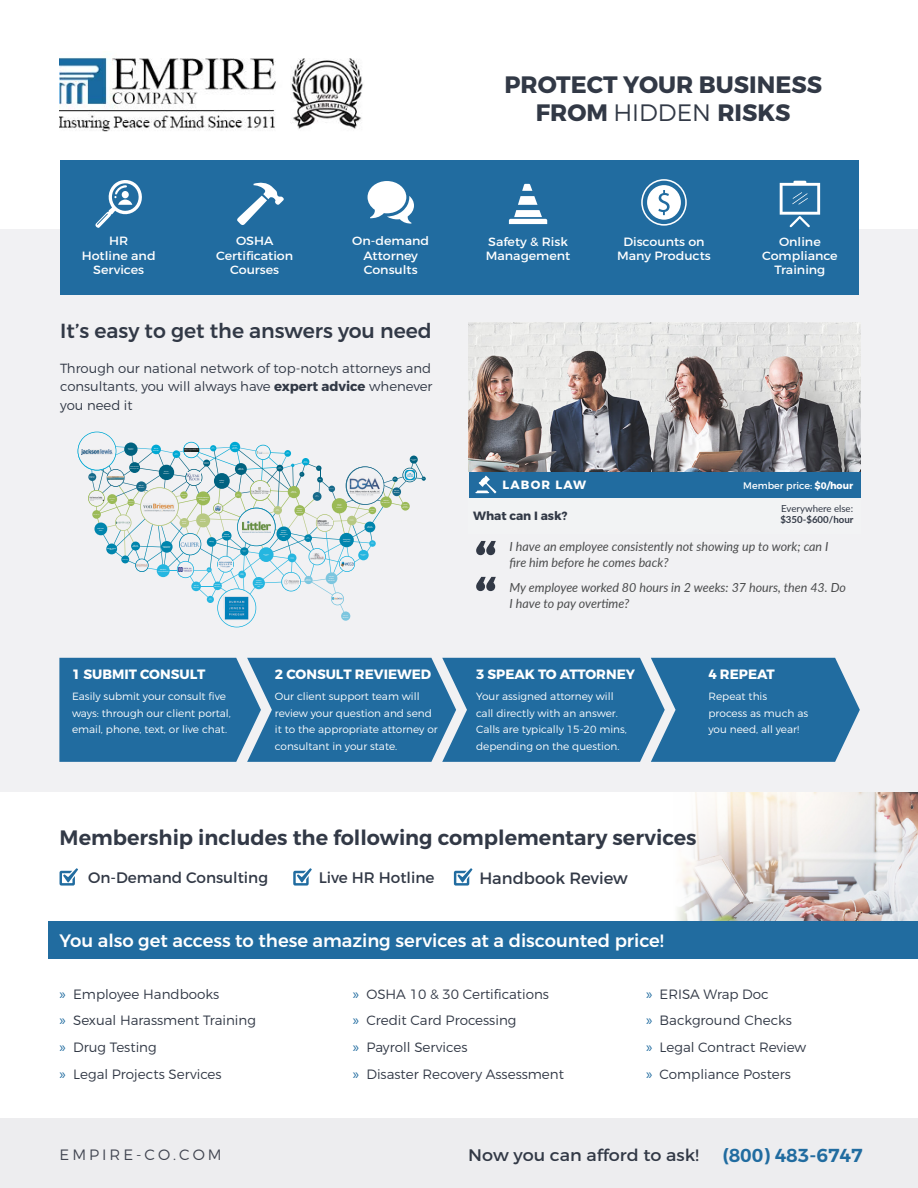
<style>
.page{position:relative;width:918px;height:1188px;background:#fff}
.page>*{position:absolute;margin:0;border:0;box-sizing:border-box;transform-origin:0 0}
.t1{font:700 23.7px/28.5px "Montserrat";color:#323946;text-align:center}
.t2{font:600 20.85px "Montserrat";color:#323946}
.t3{font:500 20.4px "Montserrat";color:#323946}
.t4{font:600 18.75px "Montserrat";color:#216ca0}
.t5{font:500 18px "Montserrat";color:#fff}
.t6{font:16.65px "Montserrat";color:#323946;scale:1.05 1}
.t7{font:16.35px "Montserrat";color:#323946}
.t8{font:15.3px "Montserrat";color:#323946}
.t9{font:300 15px "Montserrat";letter-spacing:.2em;color:#414551}
.t10{font:300 13.5px "Montserrat";color:#323946}
.t11{font:700 13.5px "Montserrat";color:#fff}
.t12{font:300 13.2px/18.6px "Montserrat";color:#323946;text-align:justify}
.t13{font:italic 12.45px/16.2px "Lato";color:#4b4c4d}
.t14{font:12px/14.4px "Montserrat";color:#fff;text-align:center;scale:1.05 1}
.t15{font:700 12px "Montserrat";color:#323946}
.t16{font:700 12px "Montserrat";letter-spacing:.1em;color:#fff}
.t17{font:300 10.5px/16.5px "Montserrat";color:#fff}
.t18{font:9.6px/11.6px "Lato";color:#323946}
.t19{font:9.6px "Montserrat";color:#fff}
.s1{font-weight:300}
.s2{font-weight:700}
.s3{font-family:"Myriad Pro";font-weight:400;font-size:15px;color:#216ca0}
</style>
<div class="page">
<div style="left:0;top:230px;width:918px;height:562px;background:#ededef"></div>
<div style="left:60px;top:161px;width:798px;height:134px;background:#216ca0"></div>
<div style="left:0;top:1119px;width:918px;height:69px;background:#ededef"></div>
<svg style="left:368px;top:181px;width:46px;height:43px"></svg>
<svg style="left:95px;top:180px;width:47px;height:48px"></svg>
<svg style="left:237px;top:182px;width:47px;height:43px"></svg>
<svg style="left:780px;top:181px;width:40px;height:46px"></svg>
<svg style="left:509px;top:184px;width:38px;height:40px"></svg>
<svg style="left:641px;top:179px;width:46px;height:47px"></svg>
<img style="left:677px;top:792px;width:241px;height:129px">
<div style="left:49px;top:921px;width:869px;height:37px;background:#216ca0"></div>
<svg style="left:60px;top:868px;width:18px;height:18px"></svg>
<svg style="left:293px;top:868px;width:19px;height:18px"></svg>
<svg style="left:454px;top:868px;width:18px;height:18px"></svg>
<div style="left:469px;top:498px;width:392px;height:35px;background:#f2f3f4"></div>
<div style="left:469px;top:472px;width:392px;height:26px;background:#216ca0"></div>
<svg style="left:476px;top:541px;width:20px;height:14px"></svg>
<svg style="left:476px;top:577px;width:20px;height:14px"></svg>
<svg style="left:475px;top:476px;width:21px;height:17px"></svg>
<svg style="left:59px;top:658px;width:801px;height:104px;background:#2d74a5"></svg>
<div style="left:63px;top:424px;width:377px;height:212px;background:#f1f1f3"></div>
<svg style="left:78px;top:432px;width:348px;height:195px"></svg>
<img style="left:469px;top:323px;width:391px;height:149px">
<img style="left:60px;top:57px;width:303px;height:75px">
<p class="t1" style="left:504px;top:70px;width:319px">PROTECT YOUR BUSINESS<br>FROM <span class="s1">HIDDEN</span> RISKS</p>
<p class="t14" style="left:82px;top:234px;width:72px">HR<br>Hotline and<br>Services</p>
<p class="t14" style="left:762px;top:234px;width:74px">Online<br>Compliance<br>Training</p>
<p class="t14" style="left:216px;top:234px;width:75px">OSHA<br>Certification<br>Courses</p>
<p class="t14" style="left:486px;top:234px;width:82px;text-align:left">Safety &amp; Risk<br>Management</p>
<p class="t14" style="left:617px;top:234px;width:91px">Discounts on<br>Many Products</p>
<p class="t14" style="left:352px;top:234px;width:75px">On-demand<br>Attorney<br>Consults</p>
<p class="t3" style="left:60px;top:318px;width:373px">It’s easy to get the answers you need</p>
<p class="t12" style="left:60px;top:359px;width:374px">Through our national network of top-notch attorneys and consultants, you will always have <span class="s2">expert advice</span> whenever you need it</p>
<p class="t11" style="left:72px;top:666px;width:135px">1 SUBMIT CONSULT</p>
<p class="t17" style="left:72px;top:688px;width:160px">Easily submit your consult five ways: through our client portal, email, phone, text, or live chat.</p>
<p class="t11" style="left:275px;top:666px;width:158px">2 CONSULT REVIEWED</p>
<p class="t17" style="left:275px;top:688px;width:164px">Our client support team will review your question and send it to the appropriate attorney or consultant in your state.</p>
<p class="t16" style="left:503px;top:477px;width:85px">LABOR LAW</p>
<p class="t19" style="left:743px;top:480px;width:111px">Member price: <span class="s2">$0/hour</span></p>
<p class="t15" style="left:473px;top:509px;width:96px">What can I ask?</p>
<p class="t18" style="left:780px;top:502px;width:75px">Everywhere else: <span class="s2">$350-$600/hour</span></p>
<p class="t13" style="left:510px;top:538px;width:320px">I have an employee consistently not showing up to work; can I fire him before he comes back?</p>
<p class="t13" style="left:510px;top:579px;width:338px">My employee worked 80 hours in 2 weeks: 37 hours, then 43. Do<br>I have to pay overtime?</p>
<p class="t11" style="left:476px;top:666px;width:160px">3 SPEAK TO ATTORNEY</p>
<p class="t17" style="left:476px;top:688px;width:152px">Your assigned attorney will call directly with an answer.<br>Calls are typically 15-20 mins, depending on the question.</p>
<p class="t11" style="left:709px;top:666px;width:68px">4 REPEAT</p>
<p class="t17" style="left:709px;top:688px;width:101px">Repeat this process as much as you need, all year!</p>
<p class="t2" style="left:60px;top:825px;width:639px">Membership includes the following complementary services</p>
<p class="t8" style="left:88px;top:868px;width:182px">On-Demand Consulting</p>
<p class="t8" style="left:319px;top:868px;width:117px">Live HR Hotline</p>
<p class="t7" style="left:479px;top:868px;width:150px">Handbook Review</p>
<p class="t5" style="left:59px;top:929px;width:606px">You also get access to these amazing services at a discounted price!</p>
<p class="t10" style="left:60px;top:986px;width:161px"><span class="s3">»</span> Employee Handbooks</p>
<p class="t10" style="left:60px;top:1012px;width:198px"><span class="s3">»</span> Sexual Harassment Training</p>
<p class="t10" style="left:60px;top:1039px;width:99px"><span class="s3">»</span> Drug Testing</p>
<p class="t10" style="left:60px;top:1066px;width:164px"><span class="s3">»</span> Legal Projects Services</p>
<p class="t10" style="left:353px;top:986px;width:198px"><span class="s3">»</span> OSHA 10 &amp; 30 Certifications</p>
<p class="t10" style="left:353px;top:1012px;width:165px"><span class="s3">»</span> Credit Card Processing</p>
<p class="t10" style="left:353px;top:1039px;width:116px"><span class="s3">»</span> Payroll Services</p>
<p class="t10" style="left:353px;top:1066px;width:213px"><span class="s3">»</span> Disaster Recovery Assessment</p>
<p class="t10" style="left:646px;top:986px;width:124px"><span class="s3">»</span> ERISA Wrap Doc</p>
<p class="t10" style="left:646px;top:1012px;width:148px"><span class="s3">»</span> Background Checks</p>
<p class="t10" style="left:646px;top:1039px;width:162px"><span class="s3">»</span> Legal Contract Review</p>
<p class="t10" style="left:646px;top:1066px;width:146px"><span class="s3">»</span> Compliance Posters</p>
<p class="t9" style="left:60px;top:1145px;width:164px">EMPIRE-CO.COM</p>
<p class="t6" style="left:468px;top:1145px;width:221px">Now you can afford to ask!</p>
<p class="t4" style="left:722px;top:1143px;width:142px">(800) 483-6747</p>
</div>
